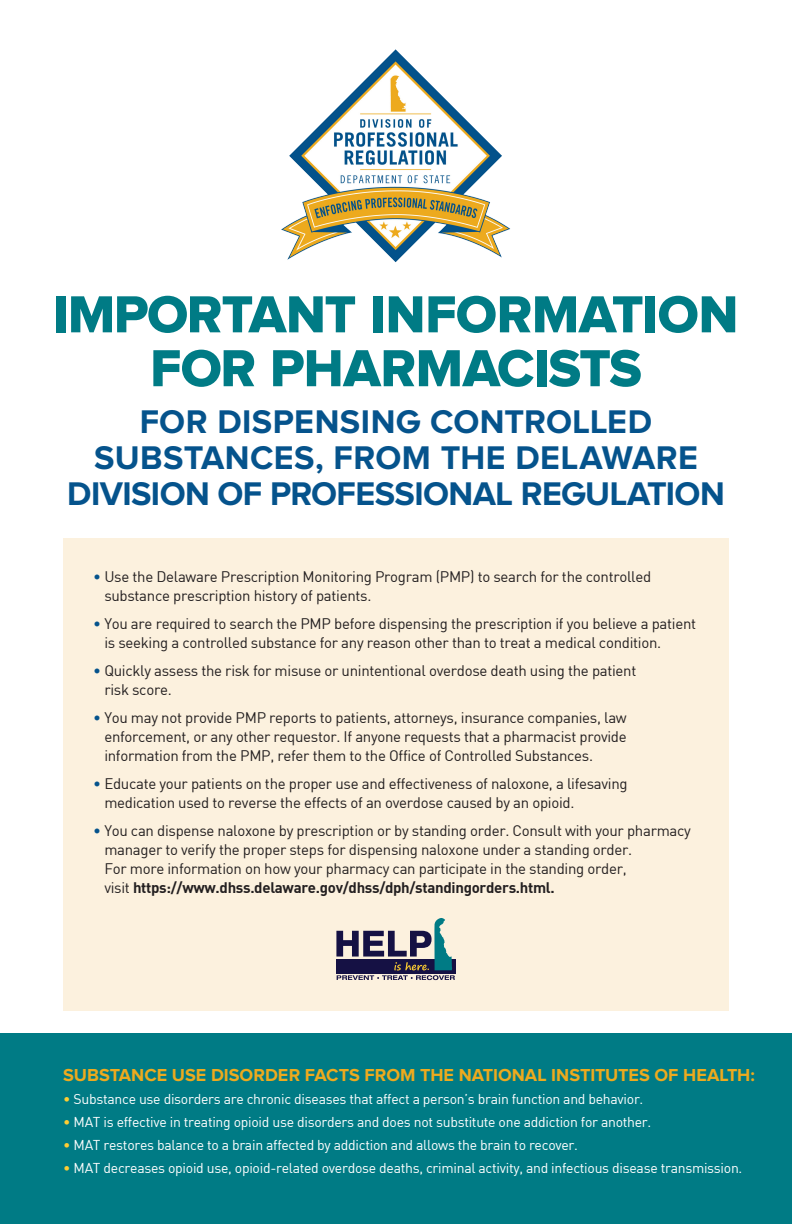
<style>
.page{position:relative;width:792px;height:1224px;background:#fff}
.page>*{position:absolute;margin:0;border:0;box-sizing:border-box;transform-origin:0 0}
.t1{font:54px/53.9px "Proxima Nova A Extrabld";letter-spacing:-.02em;color:#007b85;text-align:center}
.t2{font:700 34px/36px "Proxima Nova A";letter-spacing:-.005em;color:#05538c;text-align:center}
.t3{font:700 18px "Proxima Nova A";color:#edaa1e}
.t4{font:15px/19px "DIN";letter-spacing:-.02em;color:#231f20}
.t5{font:15px "DIN Bold";letter-spacing:-.02em;color:#231f20}
.t6{font:14px "DIN";letter-spacing:-.02em;color:#fff}
.s1{color:#05538c}
.s2{font-family:"DIN"}
.s3{color:#fecd32}
</style>
<div class="page">
<div style="left:63px;top:539px;width:666px;height:472px;background:#fcf1de"></div>
<div style="left:0;top:1034px;width:792px;height:190px;background:#007b85"></div>
<img style="left:281px;top:49px;width:230px;height:214px">
<div style="left:336px;top:959px;width:120px;height:15px;background:#151144"></div>
<svg style="left:336px;top:918px;width:119px;height:62px"></svg>
<h1 class="t1" style="left:53px;top:286px;width:686px">IMPORTANT INFORMATION<br>FOR PHARMACISTS</h1>
<h2 class="t2" style="left:67px;top:403px;width:659px">FOR DISPENSING CONTROLLED<br>SUBSTANCES, FROM THE DELAWARE<br>DIVISION OF PROFESSIONAL REGULATION</h2>
<p class="t4" style="left:104px;top:566px;width:548px;text-indent:-11px"><span class="s1">•</span> Use the Delaware Prescription Monitoring Program (PMP) to search for the controlled substance prescription history of patients.</p>
<p class="t4" style="left:104px;top:613px;width:593px;text-indent:-11px"><span class="s1">•</span> You are required to search the PMP before dispensing the prescription if you believe a patient is seeking a controlled substance for any reason other than to treat a medical condition.</p>
<p class="t4" style="left:104px;top:660px;width:534px;text-indent:-11px"><span class="s1">•</span> Quickly assess the risk for misuse or unintentional overdose death using the patient risk score.</p>
<p class="t4" style="left:104px;top:707px;width:524px;text-align:justify;text-indent:-11px"><span class="s1">•</span> You may not provide PMP reports to patients, attorneys, insurance companies, law enforcement, or any other requestor. If anyone requests that a pharmacist provide information from the PMP, refer them to the Office of Controlled Substances.</p>
<p class="t4" style="left:104px;top:773px;width:525px;text-indent:-11px"><span class="s1">•</span> Educate your patients on the proper use and effectiveness of naloxone, a lifesaving medication used to reverse the effects of an overdose caused by an opioid.</p>
<p class="t4" style="left:104px;top:820px;width:588px;text-indent:-11px"><span class="s1">•</span> You can dispense naloxone by prescription or by standing order. Consult with your pharmacy manager to verify the proper steps for dispensing naloxone under a standing order.<br>For more information on how your pharmacy can participate in the standing order,</p>
<p class="t5" style="left:104px;top:877px;width:452px"><span class="s2">visit</span> https://www.dhss.delaware.gov/dhss/dph/standingorders.html.</p>
<p class="t3" style="left:63px;top:1065px;width:693px">SUBSTANCE USE DISORDER FACTS FROM THE NATIONAL INSTITUTES OF HEALTH:</p>
<p class="t6" style="left:63px;top:1090px;width:582px"><span class="s3">•</span> Substance use disorders are chronic diseases that affect a person’s brain function and behavior.</p>
<p class="t6" style="left:63px;top:1113px;width:590px"><span class="s3">•</span> MAT is effective in treating opioid use disorders and does not substitute one addiction for another.</p>
<p class="t6" style="left:63px;top:1136px;width:516px"><span class="s3">•</span> MAT restores balance to a brain affected by addiction and allows the brain to recover.</p>
<p class="t6" style="left:63px;top:1159px;width:681px"><span class="s3">•</span> MAT decreases opioid use, opioid-related overdose deaths, criminal activity, and infectious disease transmission.</p>
</div>
